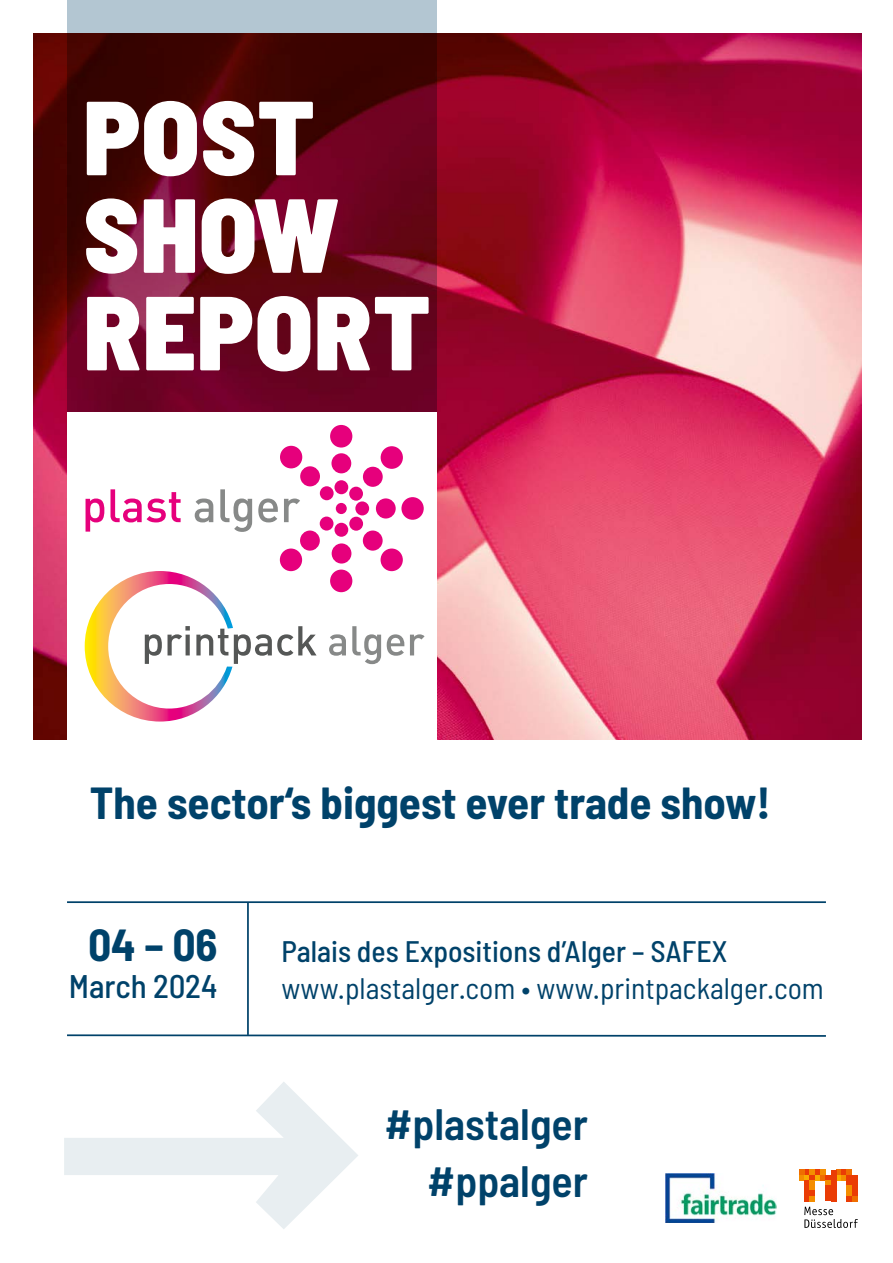
<style>
.page{position:relative;width:893px;height:1263px;background:#fff}
.page>*{position:absolute;margin:0;border:0;box-sizing:border-box;transform-origin:0 0}
.t1{font:900 semi-condensed 105px/97.5px "Barlow";letter-spacing:.01em;color:#fff}
.t2{font:700 semi-condensed 45px "Barlow";color:#00426a}
.t3{font:600 semi-condensed 43.95px/57.4px "Barlow";color:#00426a;text-align:right}
.t4{font:500 semi-condensed 32.85px "Barlow";color:#00426a}
.t5{font:semi-condensed 29.7px "Barlow";color:#00426a}
.t6{font:500 semi-condensed 29.7px "Barlow";color:#00426a}
</style>
<div class="page">
<img style="left:34px;top:34px;width:827px;height:706px">
<svg style="left:67px;top:0;width:370px;height:412px"></svg>
<div style="left:67px;top:412px;width:370px;height:347px;background:#fff"></div>
<svg style="left:86px;top:498px;width:18px;height:34px"></svg>
<svg style="left:110px;top:489px;width:71px;height:33px"></svg>
<svg style="left:195px;top:498px;width:18px;height:24px"></svg>
<svg style="left:220px;top:489px;width:32px;height:43px"></svg>
<svg style="left:258px;top:498px;width:20px;height:24px"></svg>
<svg style="left:284px;top:498px;width:16px;height:24px"></svg>
<div style="left:330px;top:425px;width:22px;height:23px;background:#e6007c;border-radius:50%"></div>
<div style="left:381px;top:446px;width:22px;height:23px;background:#e6007c;border-radius:50%"></div>
<div style="left:401px;top:497px;width:23px;height:23px;background:#e6007c;border-radius:50%"></div>
<div style="left:381px;top:548px;width:22px;height:23px;background:#e6007c;border-radius:50%"></div>
<div style="left:330px;top:570px;width:22px;height:22px;background:#e6007c;border-radius:50%"></div>
<div style="left:280px;top:548px;width:22px;height:23px;background:#e6007c;border-radius:50%"></div>
<div style="left:280px;top:446px;width:22px;height:22px;background:#e6007c;border-radius:50%"></div>
<div style="left:300px;top:466px;width:20px;height:20px;background:#e6007c;border-radius:50%"></div>
<div style="left:331px;top:453px;width:20px;height:20px;background:#e6007c;border-radius:50%"></div>
<div style="left:363px;top:467px;width:20px;height:20px;background:#e6007c;border-radius:50%"></div>
<div style="left:376px;top:498px;width:20px;height:20px;background:#e6007c;border-radius:50%"></div>
<div style="left:363px;top:530px;width:20px;height:21px;background:#e6007c;border-radius:50%"></div>
<div style="left:332px;top:543px;width:19px;height:20px;background:#e6007c;border-radius:50%"></div>
<div style="left:300px;top:530px;width:20px;height:21px;background:#e6007c;border-radius:50%"></div>
<div style="left:320px;top:517px;width:13px;height:14px;background:#e6007c;border-radius:50%"></div>
<div style="left:334px;top:523px;width:14px;height:14px;background:#e6007c;border-radius:50%"></div>
<div style="left:349px;top:517px;width:14px;height:14px;background:#e6007c;border-radius:50%"></div>
<div style="left:355px;top:501px;width:14px;height:14px;background:#e6007c;border-radius:50%"></div>
<div style="left:349px;top:487px;width:14px;height:14px;background:#e6007c;border-radius:50%"></div>
<div style="left:334px;top:480px;width:14px;height:14px;background:#e6007c;border-radius:50%"></div>
<div style="left:320px;top:486px;width:14px;height:14px;background:#e6007c;border-radius:50%"></div>
<div style="left:336px;top:503px;width:11px;height:11px;background:#e6007c;border-radius:50%"></div>
<svg style="left:329px;top:634px;width:17px;height:22px"></svg>
<svg style="left:352px;top:626px;width:29px;height:38px"></svg>
<svg style="left:387px;top:634px;width:17px;height:22px"></svg>
<svg style="left:410px;top:634px;width:15px;height:21px"></svg>
<svg style="left:85px;top:571px;width:232px;height:150px"></svg>
<svg style="left:804px;top:1207px;width:54px;height:21px"></svg>
<div style="left:852px;top:1175px;width:5px;height:21px;background:#ea3c05"></div>
<div style="left:804px;top:1180px;width:6px;height:21px;background:#ea3c05"></div>
<div style="left:810px;top:1180px;width:5px;height:11px;background:#f48e00"></div>
<svg style="left:810px;top:1191px;width:5px;height:10px"></svg>
<div style="left:847px;top:1185px;width:5px;height:11px;background:#f48e00"></div>
<svg style="left:799px;top:1170px;width:53px;height:15px"></svg>
<div style="left:826px;top:1185px;width:5px;height:16px;background:#ea3c05"></div>
<div style="left:831px;top:1170px;width:5px;height:31px;background:#ea3c05"></div>
<svg style="left:847px;top:1196px;width:10px;height:5px"></svg>
<img style="left:666px;top:1173px;width:110px;height:49px">
<hr style="left:67px;top:901px;width:759px;height:2px;background:#00426a">
<svg style="left:67px;top:1034px;width:759px;height:3px"></svg>
<hr style="left:247px;top:902px;width:2px;height:133px;background:#00426a">
<svg style="left:64px;top:1082px;width:294px;height:147px"></svg>
<h1 class="t1" style="left:84px;top:87px;width:348px">POST<br>SHOW<br>REPORT</h1>
<h2 class="t2" style="left:90px;top:775px;width:682px">The sector‘s biggest ever trade show!</h2>
<h2 class="t2" style="left:88px;top:917px;width:131px">04 – 06</h2>
<p class="t4" style="left:69px;top:966px;width:150px">March 2024</p>
<p class="t6" style="left:281px;top:933px;width:447px">Palais des Expositions d’Alger – SAFEX</p>
<p class="t5" style="left:281px;top:970px;width:544px">www.plastalger.com • www.printpackalger.com</p>
<h3 class="t3" style="left:384px;top:1094px;width:205px">#plastalger #ppalger</h3>
</div>
